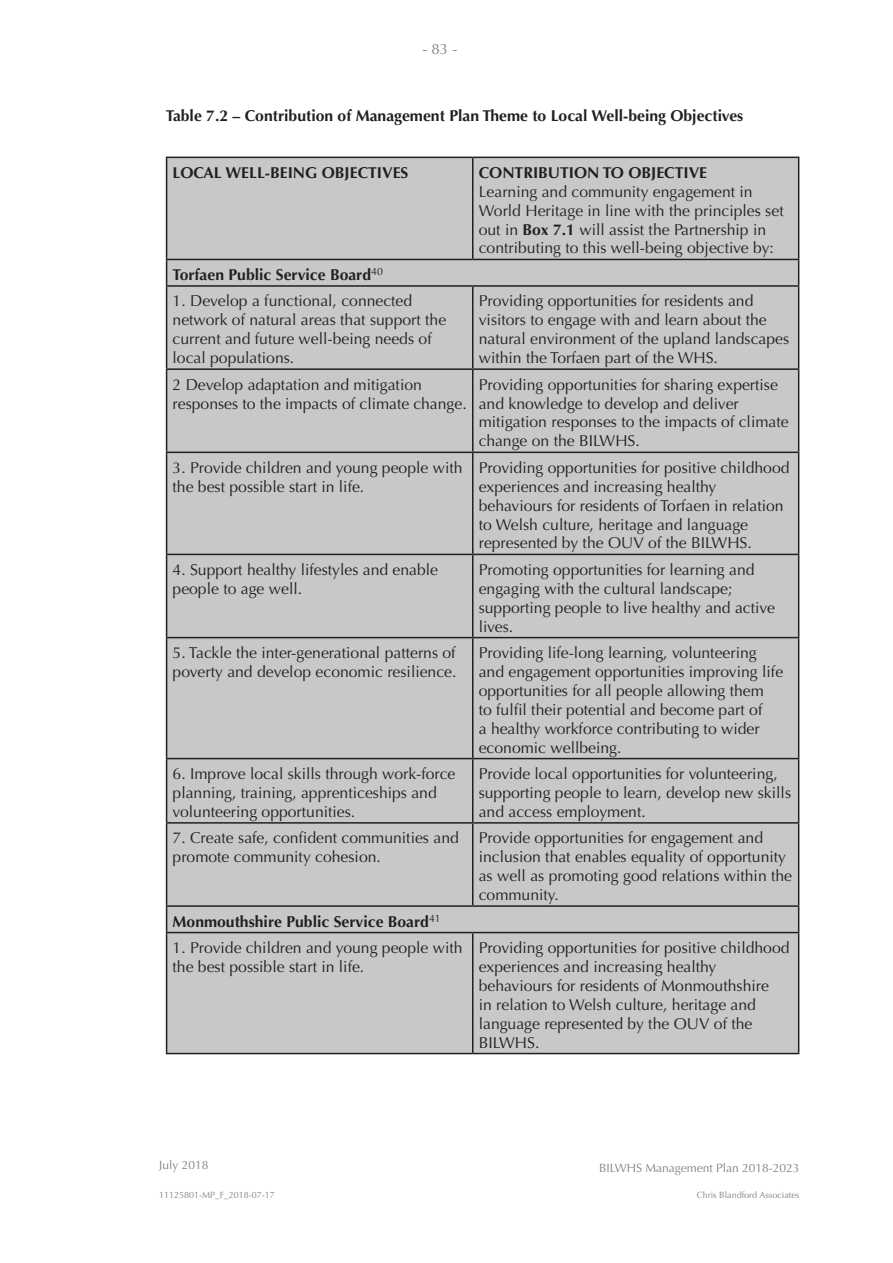
<style>
.page{position:relative;width:893px;height:1263px;background:#fff}
.page>*{position:absolute;margin:0;border:0;box-sizing:border-box;transform-origin:0 0}
.t1{font:15.75px/18.9px "Optima";color:#231f20}
.Body2{font:700 15.75px "Optima";color:#231f20}
.t2{font:15px "Optima";color:#808285}
.t3{font:12px "Optima";color:#808285}
.t4{font:9px "Optima";color:#808285}
.s1{font-weight:700}
</style>
<div class="page">
<div style="left:167px;top:158px;width:631px;height:895px;background:#c7c8ca"></div>
<hr style="left:166px;top:157px;width:307px;height:1px;background:#231f20">
<hr style="left:166px;top:158px;width:1px;height:101px;background:#231f20">
<hr style="left:473px;top:157px;width:326px;height:1px;background:#231f20">
<hr style="left:472px;top:158px;width:1px;height:101px;background:#231f20">
<hr style="left:798px;top:158px;width:1px;height:101px;background:#231f20">
<hr style="left:166px;top:259px;width:307px;height:1px;background:#231f20">
<svg style="left:166px;top:260px;width:1px;height:25px"></svg>
<hr style="left:473px;top:259px;width:326px;height:1px;background:#231f20">
<svg style="left:798px;top:260px;width:1px;height:25px"></svg>
<hr style="left:166px;top:285px;width:307px;height:2px;background:#231f20">
<hr style="left:166px;top:287px;width:1px;height:81px;background:#231f20">
<hr style="left:473px;top:285px;width:326px;height:2px;background:#231f20">
<hr style="left:472px;top:287px;width:1px;height:81px;background:#231f20">
<hr style="left:798px;top:287px;width:1px;height:81px;background:#231f20">
<hr style="left:166px;top:368px;width:307px;height:2px;background:#231f20">
<hr style="left:166px;top:370px;width:1px;height:82px;background:#231f20">
<hr style="left:473px;top:368px;width:326px;height:2px;background:#231f20">
<hr style="left:472px;top:370px;width:1px;height:82px;background:#231f20">
<hr style="left:798px;top:370px;width:1px;height:82px;background:#231f20">
<hr style="left:166px;top:452px;width:307px;height:1px;background:#231f20">
<hr style="left:166px;top:453px;width:1px;height:101px;background:#231f20">
<hr style="left:473px;top:452px;width:326px;height:1px;background:#231f20">
<hr style="left:472px;top:453px;width:1px;height:101px;background:#231f20">
<hr style="left:798px;top:453px;width:1px;height:101px;background:#231f20">
<hr style="left:166px;top:554px;width:307px;height:1px;background:#231f20">
<hr style="left:166px;top:555px;width:1px;height:82px;background:#231f20">
<hr style="left:473px;top:554px;width:326px;height:1px;background:#231f20">
<hr style="left:472px;top:555px;width:1px;height:82px;background:#231f20">
<hr style="left:798px;top:555px;width:1px;height:82px;background:#231f20">
<hr style="left:166px;top:637px;width:307px;height:1px;background:#231f20">
<hr style="left:166px;top:638px;width:1px;height:120px;background:#231f20">
<hr style="left:473px;top:637px;width:326px;height:1px;background:#231f20">
<hr style="left:472px;top:638px;width:1px;height:120px;background:#231f20">
<hr style="left:798px;top:638px;width:1px;height:120px;background:#231f20">
<hr style="left:166px;top:758px;width:307px;height:1px;background:#231f20">
<hr style="left:166px;top:759px;width:1px;height:63px;background:#231f20">
<hr style="left:473px;top:758px;width:326px;height:1px;background:#231f20">
<hr style="left:472px;top:759px;width:1px;height:63px;background:#231f20">
<hr style="left:798px;top:759px;width:1px;height:63px;background:#231f20">
<hr style="left:166px;top:822px;width:307px;height:2px;background:#231f20">
<hr style="left:166px;top:824px;width:1px;height:81px;background:#231f20">
<hr style="left:473px;top:822px;width:326px;height:2px;background:#231f20">
<hr style="left:472px;top:824px;width:1px;height:81px;background:#231f20">
<hr style="left:798px;top:824px;width:1px;height:81px;background:#231f20">
<hr style="left:166px;top:905px;width:307px;height:2px;background:#231f20">
<svg style="left:166px;top:907px;width:1px;height:25px"></svg>
<hr style="left:473px;top:905px;width:326px;height:2px;background:#231f20">
<svg style="left:798px;top:907px;width:1px;height:25px"></svg>
<hr style="left:166px;top:932px;width:307px;height:1px;background:#231f20">
<hr style="left:166px;top:933px;width:1px;height:120px;background:#231f20">
<hr style="left:473px;top:932px;width:326px;height:1px;background:#231f20">
<hr style="left:472px;top:933px;width:1px;height:120px;background:#231f20">
<hr style="left:798px;top:933px;width:1px;height:120px;background:#231f20">
<hr style="left:166px;top:1053px;width:307px;height:1px;background:#231f20">
<hr style="left:473px;top:1053px;width:326px;height:1px;background:#231f20">
<p class="t2" style="left:422px;top:40px;width:37px">- 83 -</p>
<p class="Body2" style="left:166px;top:106px;width:579px">Table 7.2 – Contribution of Management Plan Theme to Local Well-being Objectives</p>
<p class="Body2" style="left:173px;top:163px;width:237px">LOCAL WELL-BEING OBJECTIVES</p>
<p class="Body2" style="left:479px;top:163px;width:230px">CONTRIBUTION TO OBJECTIVE</p>
<p class="t1" style="left:479px;top:182px;width:306px">Learning and community engagement in World Heritage in line with the principles set out in <span class="s1">Box 7.1</span> will assist the Partnership in contributing to this well-being objective by:</p>
<p class="Body2" style="left:173px;top:265px;width:212px">Torfaen Public Service Board<sup>40</sup></p>
<p class="t1" style="left:173px;top:292px;width:275px">1. Develop a functional, connected network of natural areas that support the current and future well-being needs of local populations.</p>
<p class="t1" style="left:479px;top:292px;width:312px">Providing opportunities for residents and visitors to engage with and learn about the natural environment of the upland landscapes within the Torfaen part of the WHS.</p>
<p class="t1" style="left:173px;top:375px;width:296px">2 Develop adaptation and mitigation responses to the impacts of climate change.</p>
<p class="t1" style="left:479px;top:375px;width:311px">Providing opportunities for sharing expertise and knowledge to develop and deliver mitigation responses to the impacts of climate change on the BILWHS.</p>
<p class="t1" style="left:173px;top:458px;width:291px">3. Provide children and young people with the best possible start in life.</p>
<p class="t1" style="left:479px;top:458px;width:312px">Providing opportunities for positive childhood experiences and increasing healthy behaviours for residents of Torfaen in relation to Welsh culture, heritage and language represented by the OUV of the BILWHS.</p>
<p class="t1" style="left:173px;top:560px;width:267px">4. Support healthy lifestyles and enable people to age well.</p>
<p class="t1" style="left:479px;top:560px;width:298px">Promoting opportunities for learning and engaging with the cultural landscape; supporting people to live healthy and active lives.</p>
<p class="t1" style="left:173px;top:643px;width:285px">5. Tackle the inter-generational patterns of poverty and develop economic resilience.</p>
<p class="t1" style="left:479px;top:643px;width:306px">Providing life-long learning, volunteering and engagement opportunities improving life opportunities for all people allowing them<br>to fulfil their potential and become part of<br>a healthy workforce contributing to wider economic wellbeing.</p>
<p class="t1" style="left:173px;top:764px;width:284px">6. Improve local skills through work-force planning, training, apprenticeships and volunteering opportunities.</p>
<p class="t1" style="left:479px;top:764px;width:314px">Provide local opportunities for volunteering, supporting people to learn, develop new skills and access employment.</p>
<p class="t1" style="left:173px;top:829px;width:288px">7. Create safe, confident communities and promote community cohesion.</p>
<p class="t1" style="left:479px;top:829px;width:315px">Provide opportunities for engagement and inclusion that enables equality of opportunity as well as promoting good relations within the community.</p>
<p class="Body2" style="left:173px;top:912px;width:270px">Monmouthshire Public Service Board<sup>41</sup></p>
<p class="t1" style="left:173px;top:938px;width:291px">1. Provide children and young people with the best possible start in life.</p>
<p class="t1" style="left:479px;top:938px;width:312px">Providing opportunities for positive childhood experiences and increasing healthy behaviours for residents of Monmouthshire<br>in relation to Welsh culture, heritage and language represented by the OUV of the BILWHS.</p>
<p class="t3" style="left:159px;top:1158px;width:51px">July 2018</p>
<p class="t4" style="left:159px;top:1189px;width:117px">11125801-MP_F_2018-07-17</p>
<p class="t3" style="left:599px;top:1161px;width:202px">BILWHS Management Plan 2018-2023</p>
<p class="t4" style="left:697px;top:1189px;width:104px">Chris Blandford Associates</p>
</div>
